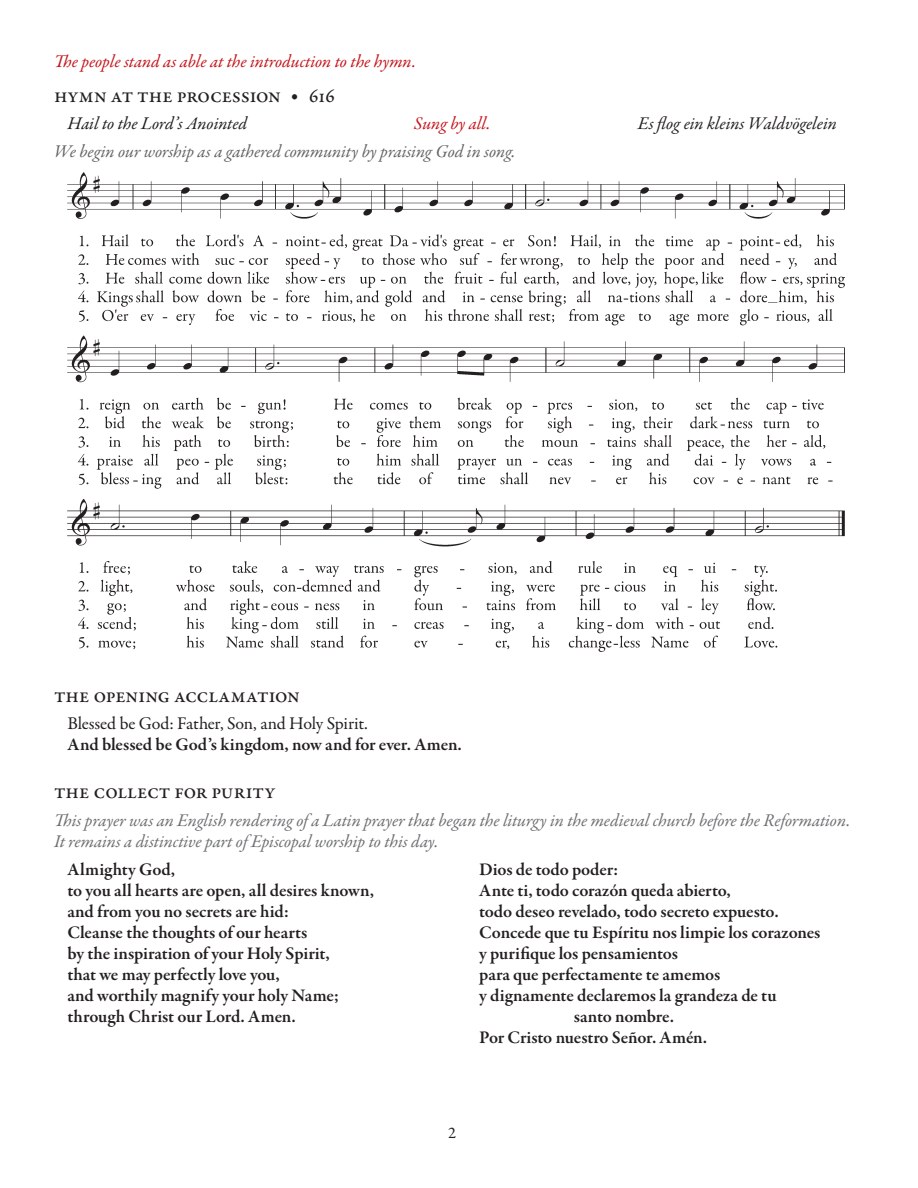
<style>
.page{position:relative;width:918px;height:1188px;background:#fff}
.page>*{position:absolute;margin:0;border:0;box-sizing:border-box;transform-origin:0 0}
.t1{font:500 21px "Garamond Premr Pro";letter-spacing:-.015em;color:#231f20}
.t2{font:600 18px/21px "Garamond Premr Pro";letter-spacing:-.01em;color:#231f20}
.t3{font:italic 18px/21px "Garamond Premr Pro";letter-spacing:-.01em;color:#6d6f71}
.t4{font:italic 18px "Garamond Premr Pro";letter-spacing:-.01em;color:#c4151c}
.t5{font:italic 18px "Garamond Premr Pro";letter-spacing:-.01em;color:#636466}
.t6{font:italic 18px "Garamond Premr Pro";letter-spacing:-.005em;color:#231f20}
.t7{font:18px "Garamond Premr Pro";letter-spacing:-.005em;color:#231f20}
.t8{font:16.5px "Garamond Premr Pro";color:#231f20}
.s1{font-size:16.5px}
</style>
<div class="page">
<img style="left:68px;top:172px;width:776px;height:479px">
<p class="t4" style="left:54px;top:50px;width:364px">The people stand as able at the introduction to the hymn.</p>
<p class="t1" style="left:54px;top:82px;width:283px">hymn at the procession <span class="s1">•</span> 616</p>
<p class="t6" style="left:68px;top:112px;width:182px">Hail to the Lord’s Anointed</p>
<p class="t4" style="left:414px;top:112px;width:78px">Sung by all.</p>
<p class="t6" style="left:638px;top:112px;width:201px">Es flog ein kleins Waldvögelein</p>
<p class="t5" style="left:54px;top:140px;width:463px">We begin our worship as a gathered community by praising God in song.</p>
<p class="t1" style="left:54px;top:682px;width:247px">the opening acclamation</p>
<p class="t7" style="left:68px;top:713px;width:302px">Blessed be God: Father, Son, and Holy Spirit.</p>
<p class="t2" style="left:68px;top:734px;width:396px">And blessed be God’s kingdom, now and for ever. Amen.</p>
<p class="t1" style="left:54px;top:779px;width:223px">the collect for purity</p>
<p class="t3" style="left:54px;top:811px;width:798px">This prayer was an English rendering of a Latin prayer that began the liturgy in the medieval church before the Reformation.<br>It remains a distinctive part of Episcopal worship to this day.</p>
<p class="t2" style="left:68px;top:859px;width:308px">Almighty God,<br>to you all hearts are open, all desires known, and from you no secrets are hid:<br>Cleanse the thoughts of our hearts<br>by the inspiration of your Holy Spirit,<br>that we may perfectly love you,<br>and worthily magnify your holy Name; through Christ our Lord. Amen.</p>
<p class="t2" style="left:479px;top:859px;width:141px">Dios de todo poder:</p>
<p class="t2" style="left:479px;top:880px;width:253px">Ante ti, todo corazón queda abierto,</p>
<p class="t2" style="left:479px;top:901px;width:301px">todo deseo revelado, todo secreto expuesto.</p>
<p class="t2" style="left:479px;top:922px;width:343px">Concede que tu Espíritu nos limpie los corazones</p>
<p class="t2" style="left:479px;top:943px;width:200px">y purifique los pensamientos</p>
<p class="t2" style="left:479px;top:964px;width:243px">para que perfectamente te amemos</p>
<p class="t2" style="left:479px;top:985px;width:299px">y dignamente declaremos la grandeza de tu</p>
<p class="t2" style="left:574px;top:1006px;width:102px">santo nombre.</p>
<p class="t2" style="left:479px;top:1027px;width:230px">Por Cristo nuestro Señor. Amén.</p>
<p class="t8" style="left:448px;top:1123px;width:10px">2</p>
</div>
